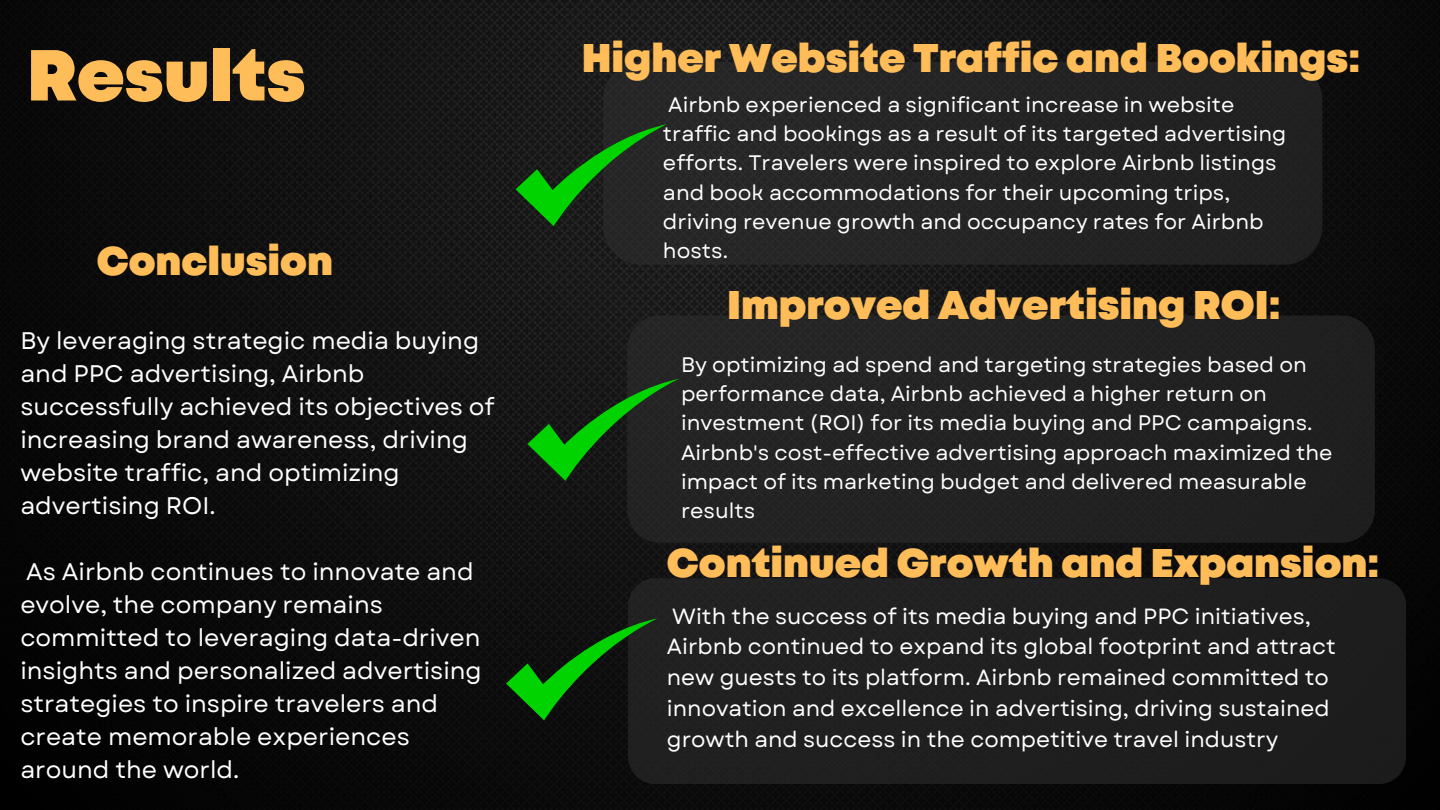
<style>
.page{position:relative;width:1440px;height:810px;background:#fff}
.page>*{position:absolute;margin:0;border:0;box-sizing:border-box;transform-origin:0 0}
.t1{font:900 72px "Mont";color:#ffbd59}
.t2{font:900 40px "Mont";color:#ffbd59}
.t3{font:24px/33px "Garet";color:#fff}
.t4{font:22px/30.8px "Garet";color:#fff}
.t5{font:21px/29.2px "Garet";color:#fff}
</style>
<div class="page">
<img style="left:0;top:0;width:1440px;height:810px">
<div style="left:603px;top:62px;width:719px;height:203px;background:#252424;border-radius:38px"></div>
<div style="left:627px;top:315px;width:748px;height:228px;background:#222;border-radius:33px"></div>
<div style="left:628px;top:578px;width:778px;height:206px;background:#201f1f;border-radius:27px"></div>
<svg style="left:516px;top:124px;width:151px;height:102px"></svg>
<svg style="left:527px;top:379px;width:152px;height:102px"></svg>
<svg style="left:506px;top:618px;width:151px;height:102px"></svg>
<h3 class="t1" style="left:27px;top:48px;width:280px">Results</h3>
<p class="t2" style="left:97px;top:246px;width:238px">Conclusion</p>
<h1 class="t3" style="left:20px;top:324px;width:476px">By leveraging strategic media buying and PPC advertising, Airbnb successfully achieved its objectives of increasing brand awareness, driving website traffic, and optimizing advertising ROI.</h1>
<h2 class="t3" style="left:20px;top:555px;width:463px">As Airbnb continues to innovate and evolve, the company remains committed to leveraging data-driven insights and personalized advertising strategies to inspire travelers and create memorable experiences around the world.</h2>
<p class="t2" style="left:582px;top:43px;width:780px">Higher Website Traffic and Bookings:</p>
<h3 class="t5" style="left:663px;top:90px;width:625px">Airbnb experienced a significant increase in website traffic and bookings as a result of its targeted advertising efforts. Travelers were inspired to explore Airbnb listings and book accommodations for their upcoming trips, driving revenue growth and occupancy rates for Airbnb hosts.</h3>
<h2 class="t2" style="left:727px;top:290px;width:555px">Improved Advertising ROI:</h2>
<h2 class="t5" style="left:681px;top:350px;width:653px">By optimizing ad spend and targeting strategies based on performance data, Airbnb achieved a higher return on investment (ROI) for its media buying and PPC campaigns.<br>Airbnb's cost-effective advertising approach maximized the impact of its marketing budget and delivered measurable results</h2>
<p class="t2" style="left:667px;top:548px;width:714px">Continued Growth and Expansion:</p>
<p class="t4" style="left:667px;top:601px;width:671px">With the success of its media buying and PPC initiatives, Airbnb continued to expand its global footprint and attract new guests to its platform. Airbnb remained committed to innovation and excellence in advertising, driving sustained growth and success in the competitive travel industry</p>
</div>
